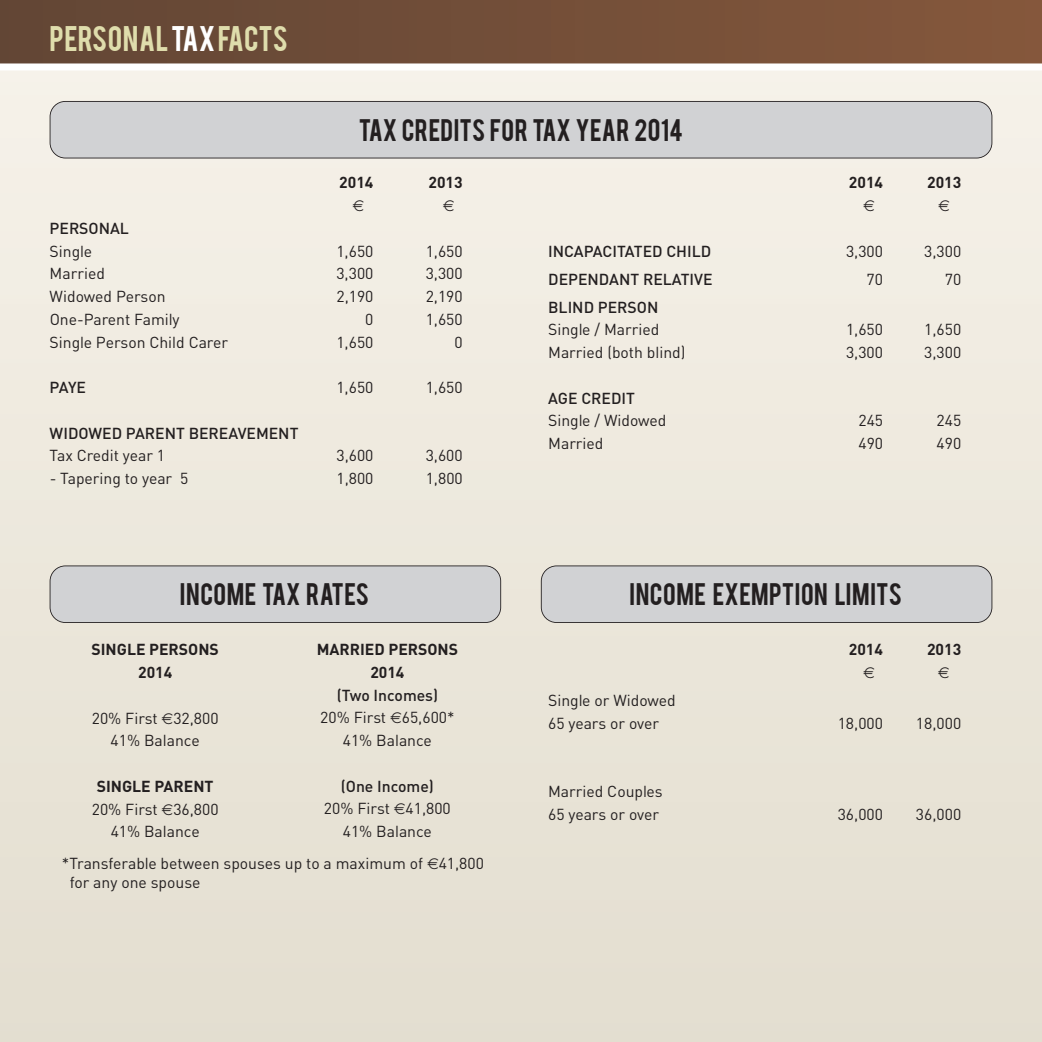
<style>
.page{position:relative;width:1042px;height:1042px;background:#ece8dc}
.page>*{position:absolute;margin:0;border:0;box-sizing:border-box;transform-origin:0 0}
.t1{font:28px "Bebas";color:#dfddac}
.t2{font:24.5px "Bebas";letter-spacing:.015em;color:#231f20}
.t3{font:15.75px/22.8px "Converse DIN Regular";color:#231f20;text-align:center}
.t4{font:15.75px "Converse DIN Medium";color:#231f20}
.t5{font:15.75px/22.8px "Converse DIN Bold";color:#231f20;text-align:center}
.s1{color:#fff}
</style>
<div class="page">
<div style="left:0;top:0;width:1042px;height:66px;background:linear-gradient(to right,#624635,#84573c)"></div>
<div style="left:0;top:63px;width:1042px;height:7px;background:#fff"></div>
<div style="left:50px;top:101px;width:942px;height:57px;background:#d1d2d4;border-radius:15px"></div>
<div style="left:50px;top:101px;width:942px;height:57px;border:2px solid #231f20;border-radius:16px"></div>
<div style="left:50px;top:566px;width:451px;height:56px;background:#d1d2d4;border-radius:15px"></div>
<div style="left:50px;top:565px;width:451px;height:58px;border:2px solid #231f20;border-radius:16px"></div>
<div style="left:541px;top:566px;width:451px;height:56px;background:#d1d2d4;border-radius:15px"></div>
<div style="left:541px;top:565px;width:451px;height:58px;border:2px solid #231f20;border-radius:16px"></div>
<h1 class="t1" style="left:50px;top:18px;width:240px">PERSONAL <span class="s1">TAX</span>FACTS</h1>
<h2 class="t2" style="left:359px;top:112px;width:326px">TAX CREDITS FOR TAX YEAR 2014</h2>
<p class="t5" style="left:339px;top:172px;width:36px">2014</p>
<p class="t5" style="left:428px;top:172px;width:36px">2013</p>
<p class="t5" style="left:849px;top:171px;width:36px">2014</p>
<p class="t5" style="left:927px;top:171px;width:36px">2013</p>
<p class="t4" style="left:50px;top:219px;width:81px">PERSONAL</p>
<p class="t3" style="left:50px;top:240px;width:44px">Single</p>
<p class="t3" style="left:336px;top:240px;width:39px">1,650</p>
<p class="t3" style="left:426px;top:240px;width:39px">1,650</p>
<p class="t3" style="left:50px;top:262px;width:57px">Married</p>
<p class="t3" style="left:336px;top:262px;width:39px">3,300</p>
<p class="t3" style="left:426px;top:262px;width:39px">3,300</p>
<p class="t3" style="left:50px;top:285px;width:117px">Widowed Person</p>
<p class="t3" style="left:336px;top:285px;width:39px">2,190</p>
<p class="t3" style="left:426px;top:285px;width:39px">2,190</p>
<p class="t3" style="left:50px;top:308px;width:131px">One-Parent Family</p>
<p class="t3" style="left:365px;top:308px;width:10px">0</p>
<p class="t3" style="left:426px;top:308px;width:39px">1,650</p>
<p class="t3" style="left:50px;top:331px;width:180px">Single Person Child Carer</p>
<p class="t3" style="left:336px;top:331px;width:39px">1,650</p>
<p class="t3" style="left:454px;top:331px;width:10px">0</p>
<p class="t4" style="left:50px;top:378px;width:38px">PAYE</p>
<p class="t3" style="left:336px;top:376px;width:39px">1,650</p>
<p class="t3" style="left:426px;top:376px;width:39px">1,650</p>
<p class="t4" style="left:50px;top:424px;width:250px">WIDOWED PARENT BEREAVEMENT</p>
<p class="t3" style="left:50px;top:444px;width:117px">Tax Credit year 1</p>
<p class="t3" style="left:336px;top:444px;width:39px">3,600</p>
<p class="t3" style="left:426px;top:444px;width:39px">3,600</p>
<p class="t3" style="left:50px;top:467px;width:140px">- Tapering to year 5</p>
<p class="t3" style="left:336px;top:467px;width:39px">1,800</p>
<p class="t3" style="left:426px;top:467px;width:39px">1,800</p>
<p class="t4" style="left:548px;top:242px;width:165px">INCAPACITATED CHILD</p>
<p class="t3" style="left:846px;top:240px;width:39px">3,300</p>
<p class="t3" style="left:924px;top:240px;width:39px">3,300</p>
<p class="t4" style="left:548px;top:270px;width:166px">DEPENDANT RELATIVE</p>
<p class="t3" style="left:866px;top:268px;width:18px">70</p>
<p class="t3" style="left:945px;top:268px;width:18px">70</p>
<p class="t4" style="left:548px;top:298px;width:112px">BLIND PERSON</p>
<p class="t3" style="left:548px;top:318px;width:113px">Single / Married</p>
<p class="t3" style="left:846px;top:318px;width:39px">1,650</p>
<p class="t3" style="left:924px;top:318px;width:39px">1,650</p>
<p class="t3" style="left:548px;top:341px;width:139px">Married (both blind)</p>
<p class="t3" style="left:846px;top:341px;width:39px">3,300</p>
<p class="t3" style="left:924px;top:341px;width:39px">3,300</p>
<p class="t4" style="left:548px;top:389px;width:88px">AGE CREDIT</p>
<p class="t3" style="left:548px;top:409px;width:120px">Single / Widowed</p>
<p class="t3" style="left:858px;top:409px;width:26px">245</p>
<p class="t3" style="left:936px;top:409px;width:26px">245</p>
<p class="t3" style="left:548px;top:432px;width:57px">Married</p>
<p class="t3" style="left:858px;top:432px;width:26px">490</p>
<p class="t3" style="left:936px;top:432px;width:26px">490</p>
<h2 class="t2" style="left:180px;top:577px;width:191px">INCOME TAX RATES</h2>
<h2 class="t2" style="left:629px;top:577px;width:274px">INCOME EXEMPTION LIMITS</h2>
<p class="t5" style="left:92px;top:638px;width:129px">SINGLE PERSONS<br>2014</p>
<p class="t3" style="left:92px;top:707px;width:128px">20% First 32,800<br>41% Balance</p>
<p class="t5" style="left:97px;top:775px;width:118px">SINGLE PARENT</p>
<p class="t3" style="left:92px;top:798px;width:128px">20% First 36,800<br>41% Balance</p>
<p class="t5" style="left:317px;top:638px;width:143px">MARRIED PERSONS<br>2014</p>
<p class="t4" style="left:337px;top:686px;width:103px">(Two Incomes)</p>
<p class="t3" style="left:320px;top:706px;width:136px">20% First 65,600*<br>41% Balance</p>
<p class="t4" style="left:341px;top:777px;width:95px">(One Income)</p>
<p class="t3" style="left:324px;top:797px;width:128px">20% First 41,800<br>41% Balance</p>
<p class="t3" style="left:70px;top:854px;width:416px;line-height:18.9px;text-align:left;text-indent:-8px">*Transferable between spouses up to a maximum of 41,800 for any one spouse</p>
<p class="t3" style="left:548px;top:689px;width:129px;text-align:left">Single or Widowed<br>65 years or over</p>
<p class="t3" style="left:548px;top:780px;width:116px;text-align:left">Married Couples<br>65 years or over</p>
<p class="t5" style="left:849px;top:638px;width:36px">2014</p>
<p class="t5" style="left:927px;top:638px;width:36px">2013</p>
<p class="t3" style="left:838px;top:712px;width:47px">18,000</p>
<p class="t3" style="left:916px;top:712px;width:47px">18,000</p>
<p class="t3" style="left:838px;top:803px;width:47px">36,000</p>
<p class="t3" style="left:916px;top:803px;width:47px">36,000</p>
</div>
